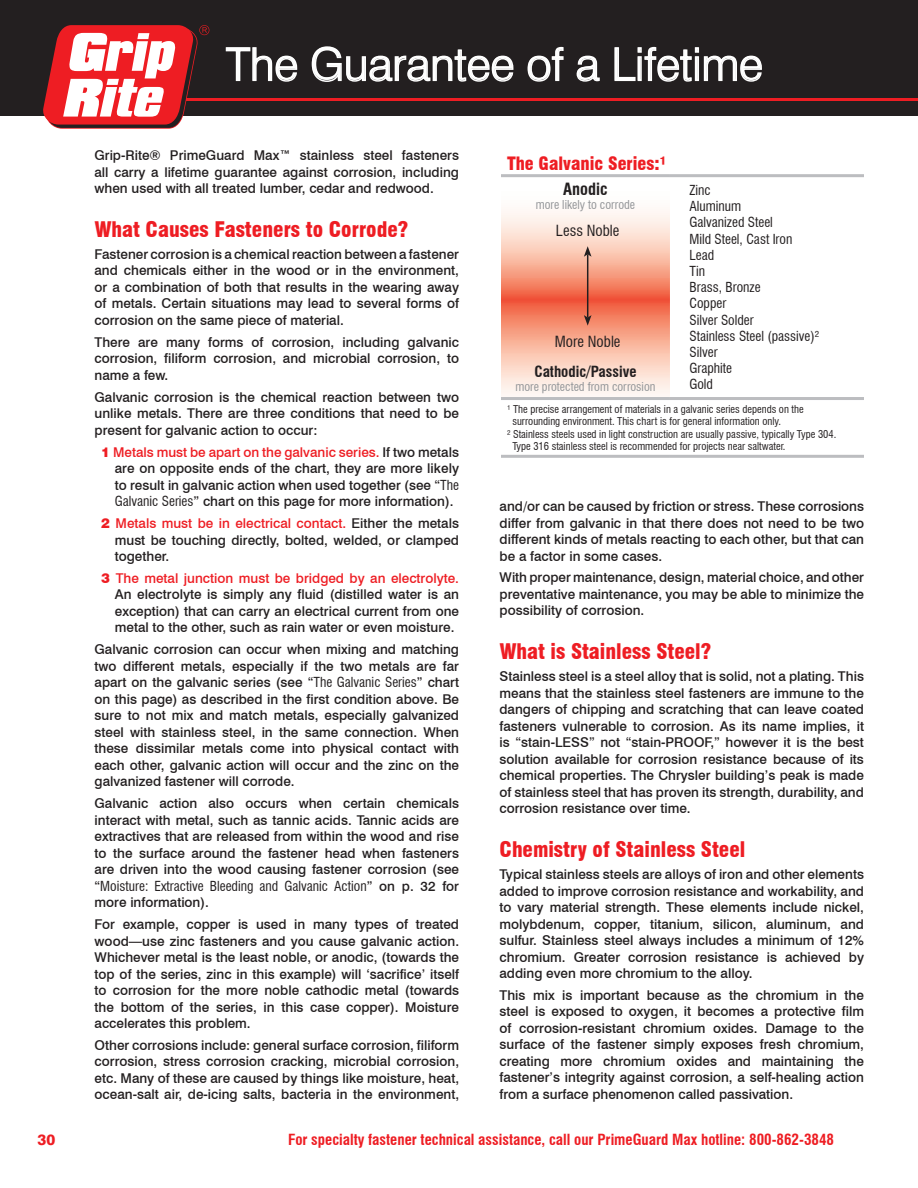
<style>
.page{position:relative;width:918px;height:1188px;background:#fff}
.page>*{position:absolute;margin:0;border:0;box-sizing:border-box;transform-origin:0 0}
.t1{font:300 45px "Swiss 721 BT";color:#fff}
.t2{font:900 condensed 21px "Swiss 721 BT";color:#ee1d23}
.t3{font:900 condensed 18px "Swiss 721 BT";color:#ee1d23}
.t4{font:700 condensed 16.5px "Swiss 721 BT";color:#231f20}
.t5{font:700 condensed 15px "Swiss 721 BT";color:#ee1d23}
.t6{font:condensed 15px "Swiss 721 BT";color:#231f20}
.t7{font:700 condensed 15px "Swiss 721 BT";color:#231f20}
.t8{font:800 15px "Swiss 721 BT";color:#ee1d23}
.t9{font:500 13.5px/16.5px "Swiss 721 BT";color:#231f20;text-align:justify}
.t10{font:condensed 13.5px/16.2px "Swiss 721 BT";color:#231f20}
.t11{font:condensed 12px "Swiss 721 BT";color:#939598}
.t12{font:condensed 10.5px "Swiss 721 BT";color:#231f20}
.s1{font-weight:900;color:#ee1d23}
.s2{color:#ee1d23}
.s3{font-weight:400;font-stretch:condensed}
</style>
<div class="page">
<div style="left:0;top:0;width:918px;height:115px;background:#231f20"></div>
<hr style="left:122px;top:98px;width:796px;height:3px;background:#ee1d23">
<svg style="left:43px;top:25px;width:166px;height:104px"></svg>
<hr style="left:917px;top:0;width:1px;height:115px;background:#231f20">
<svg style="left:225px;top:47px;width:73px;height:35px"></svg>
<svg style="left:311px;top:46px;width:203px;height:36px"></svg>
<svg style="left:527px;top:46px;width:37px;height:36px"></svg>
<svg style="left:576px;top:55px;width:24px;height:27px"></svg>
<svg style="left:614px;top:46px;width:148px;height:36px"></svg>
<hr style="left:501px;top:174px;width:169px;height:3px;background:#bcbdc0">
<hr style="left:670px;top:174px;width:194px;height:3px;background:#bcbdc0">
<hr style="left:501px;top:397px;width:169px;height:3px;background:#bcbdc0">
<hr style="left:670px;top:397px;width:194px;height:3px;background:#bcbdc0">
<hr style="left:501px;top:455px;width:169px;height:3px;background:#bcbdc0">
<hr style="left:670px;top:455px;width:194px;height:3px;background:#bcbdc0">
<svg style="left:501px;top:177px;width:169px;height:219px"></svg>
<h1 class="t1" style="left:226px;top:37px;width:538px">The Guarantee of a Lifetime</h1>
<p class="t9" style="left:94px;top:147px;width:366px">Grip-Rite® PrimeGuard Max™ stainless steel fasteners all carry a lifetime guarantee against corrosion, including when used with all treated lumber, cedar and redwood.</p>
<h2 class="t2" style="left:94px;top:217px;width:315px">What Causes Fasteners to Corrode?</h2>
<p class="t9" style="left:94px;top:246px;width:366px">Fastener corrosion is a chemical reaction between a fastener and chemicals either in the wood or in the environment, or a combination of both that results in the wearing away of metals. Certain situations may lead to several forms of corrosion on the same piece of material.</p>
<p class="t9" style="left:95px;top:334px;width:366px">There are many forms of corrosion, including galvanic corrosion, filiform corrosion, and microbial corrosion, to name a few.</p>
<p class="t9" style="left:95px;top:389px;width:366px">Galvanic corrosion is the chemical reaction between two unlike metals. There are three conditions that need to be present for galvanic action to occur:</p>
<p class="t9" style="left:115px;top:443px;width:346px;text-indent:-13px"><span class="s1">1</span> <span class="s2">Metals must be apart on the galvanic series.</span> If two metals are on opposite ends of the chart, they are more likely to result in galvanic action when used together (see “<span class="s3">The Galvanic Series</span>” chart on this page for more information).</p>
<p class="t9" style="left:115px;top:515px;width:346px;text-indent:-14px"><span class="s1">2</span> <span class="s2">Metals must be in electrical contact.</span> Either the metals must be touching directly, bolted, welded, or clamped together.</p>
<p class="t9" style="left:115px;top:570px;width:346px;text-indent:-14px"><span class="s1">3</span> <span class="s2">The metal junction must be bridged by an electrolyte.<br></span>An electrolyte is simply any fluid (distilled water is an exception) that can carry an electrical current from one metal to the other, such as rain water or even moisture.</p>
<p class="t9" style="left:95px;top:641px;width:366px">Galvanic corrosion can occur when mixing and matching two different metals, especially if the two metals are far apart on the galvanic series (see “<span class="s3">The Galvanic Series</span>” chart on this page) as described in the first condition above. Be sure to not mix and match metals, especially galvanized steel with stainless steel, in the same connection. When these dissimilar metals come into physical contact with each other, galvanic action will occur and the zinc on the galvanized fastener will corrode.</p>
<p class="t9" style="left:95px;top:795px;width:366px">Galvanic action also occurs when certain chemicals interact with metal, such as tannic acids. Tannic acids are extractives that are released from within the wood and rise to the surface around the fastener head when fasteners are driven into the wood causing fastener corrosion (see “<span class="s3">Moisture: Extractive Bleeding and Galvanic Action</span>” on p. 32 for more information).</p>
<p class="t9" style="left:95px;top:916px;width:366px">For example, copper is used in many types of treated wood—use zinc fasteners and you cause galvanic action.<br>Whichever metal is the least noble, or anodic, (towards the top of the series, zinc in this example) will ‘sacrifice’ itself to corrosion for the more noble cathodic metal (towards the bottom of the series, in this case copper). Moisture accelerates this problem.</p>
<p class="t9" style="left:95px;top:1037px;width:366px">Other corrosions include: general surface corrosion, filiform corrosion, stress corrosion cracking, microbial corrosion, etc. Many of these are caused by things like moisture, heat, ocean-salt air, de-icing salts, bacteria in the environment,</p>
<h3 class="t3" style="left:507px;top:152px;width:161px">The Galvanic Series:¹</h3>
<p class="t4" style="left:563px;top:179px;width:46px">Anodic</p>
<p class="t11" style="left:536px;top:198px;width:101px">more likely to corrode</p>
<p class="t10" style="left:689px;top:182px;width:131px">Zinc<br>Aluminum<br>Galvanized Steel<br>Mild Steel, Cast Iron<br>Lead<br>Tin<br>Brass, Bronze<br>Copper<br>Silver Solder<br>Stainless Steel (passive)²<br>Silver<br>Graphite<br>Gold</p>
<p class="t6" style="left:556px;top:222px;width:65px">Less Noble</p>
<p class="t6" style="left:555px;top:333px;width:67px">More Noble</p>
<p class="t7" style="left:534px;top:362px;width:104px">Cathodic/Passive</p>
<p class="t11" style="left:515px;top:379px;width:142px">more protected from corrosion</p>
<p class="t12" style="left:507px;top:402px;width:298px">¹ The precise arrangement of materials in a galvanic series depends on the</p>
<p class="t12" style="left:512px;top:415px;width:270px">surrounding environment. This chart is for general information only.</p>
<p class="t12" style="left:507px;top:428px;width:331px">² Stainless steels used in light construction are usually passive, typically Type 304.</p>
<p class="t12" style="left:512px;top:440px;width:275px">Type 316 stainless steel is recommended for projects near saltwater.</p>
<p class="t9" style="left:500px;top:498px;width:366px">and/or can be caused by friction or stress. These corrosions differ from galvanic in that there does not need to be two different kinds of metals reacting to each other, but that can be a factor in some cases.</p>
<p class="t9" style="left:500px;top:569px;width:366px">With proper maintenance, design, material choice, and other preventative maintenance, you may be able to minimize the possibility of corrosion.</p>
<h2 class="t2" style="left:500px;top:639px;width:213px">What is Stainless Steel?</h2>
<p class="t9" style="left:499px;top:668px;width:366px">Stainless steel is a steel alloy that is solid, not a plating. This means that the stainless steel fasteners are immune to the dangers of chipping and scratching that can leave coated fasteners vulnerable to corrosion. As its name implies, it is “stain-LESS” not “stain-PROOF,” however it is the best solution available for corrosion resistance because of its chemical properties. The Chrysler building’s peak is made of stainless steel that has proven its strength, durability, and corrosion resistance over time.</p>
<h2 class="t2" style="left:500px;top:837px;width:247px">Chemistry of Stainless Steel</h2>
<p class="t9" style="left:500px;top:866px;width:366px">Typical stainless steels are alloys of iron and other elements added to improve corrosion resistance and workability, and to vary material strength. These elements include nickel, molybdenum, copper, titanium, silicon, aluminum, and sulfur. Stainless steel always includes a minimum of 12% chromium. Greater corrosion resistance is achieved by adding even more chromium to the alloy.</p>
<p class="t9" style="left:500px;top:987px;width:366px">This mix is important because as the chromium in the steel is exposed to oxygen, it becomes a protective film of corrosion-resistant chromium oxides. Damage to the surface of the fastener simply exposes fresh chromium, creating more chromium oxides and maintaining the fastener’s integrity against corrosion, a self-healing action from a surface phenomenon called passivation.</p>
<p class="t8" style="left:38px;top:1131px;width:19px">30</p>
<p class="t5" style="left:288px;top:1131px;width:547px">For specialty fastener technical assistance, call our PrimeGuard Max hotline: 800-862-3848</p>
</div>
